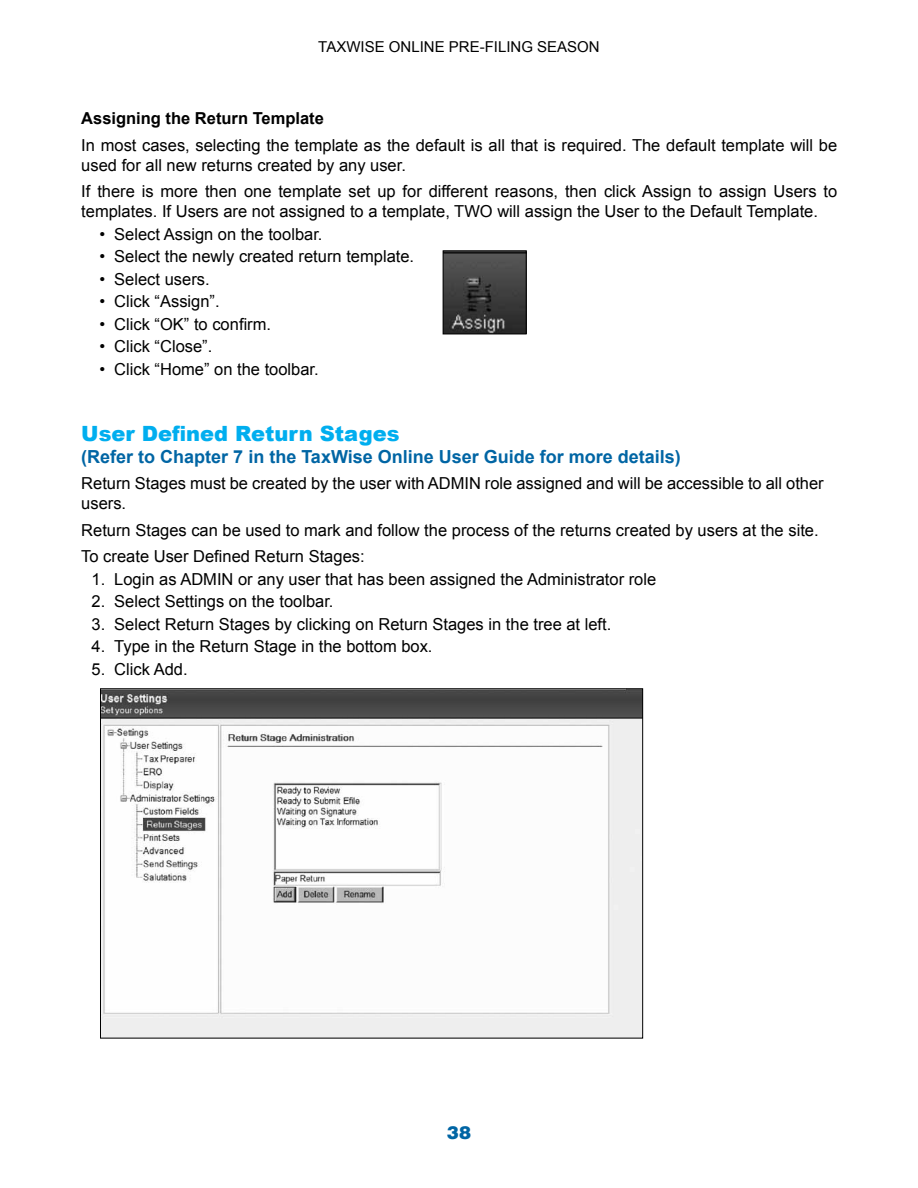
<style>
.page{position:relative;width:918px;height:1188px;background:#fff}
.page>*{position:absolute;margin:0;border:0;box-sizing:border-box;transform-origin:0 0}
.t1{font:900 21px "Arial";color:#00aeef}
.t2{font:700 18px "Arial";color:#0065a4}
.t3{font:900 18px "Helvetica LT Std";color:#0065a4}
.t4{font:16.5px/19.8px "Arial";color:#000}
.t5{font:700 16.5px "Arial";color:#000}
.t6{font:15px "Arial";color:#000}
</style>
<div class="page">
<img style="left:445px;top:253px;width:79px;height:79px">
<div style="left:443px;top:251px;width:83px;height:83px;border:1px solid #000"></div>
<img style="left:102px;top:690px;width:539px;height:346px">
<p class="t6" style="left:318px;top:37px;width:183px">TaxWise Online PRE-FILIN</p>
<p class="t6" style="left:521px;top:37px;width:27px">G SEAS</p>
<p class="t6" style="left:577px;top:37px;width:22px">ON</p>
<p class="t5" style="left:81px;top:108px;width:244px">Assigning the Return Template</p>
<p class="t4" style="left:81px;top:135px;width:757px">In most cases, selecting the template as the default is all that is required. The default template will be used for all new returns created by any user.</p>
<p class="t4" style="left:81px;top:182px;width:758px">If there is more then one template set up for different reasons, then click Assign to assign Users to templates. If Users are not assigned to a template, TWO will assign the User to the Default Template.</p>
<p class="t4" style="left:100px;top:224px;width:225px">• Select Assign on the toolbar.</p>
<p class="t4" style="left:100px;top:247px;width:316px">• Select the newly created return template.</p>
<p class="t4" style="left:100px;top:269px;width:112px">• Select users.</p>
<p class="t4" style="left:100px;top:292px;width:122px">• Click “Assign”.</p>
<p class="t4" style="left:100px;top:314px;width:173px">• Click “OK” to confirm.</p>
<p class="t4" style="left:100px;top:337px;width:114px">• Click “Close”.</p>
<p class="t4" style="left:100px;top:359px;width:221px">• Click “Home” on the toolbar.</p>
<p class="t1" style="left:81px;top:422px;width:320px">User Defined Return Stages</p>
<p class="t2" style="left:81px;top:445px;width:601px">(Refer to Chapter 7 in the TaxWise Online User Guide for more details)</p>
<p class="t4" style="left:81px;top:474px;width:744px">Return Stages must be created by the user with ADMIN role assigned and will be accessible to all other users.</p>
<p class="t4" style="left:81px;top:517px;width:739px;line-height:26.5px">Return Stages can be used to mark and follow the process of the returns created by users at the site.<br>To create User Defined Return Stages:</p>
<p class="t4" style="left:92px;top:569px;width:566px">1. Login as ADMIN or any user that has been assigned the Administrator role</p>
<p class="t4" style="left:92px;top:592px;width:243px">2. Select Settings on the toolbar.</p>
<p class="t4" style="left:92px;top:614px;width:521px">3. Select Return Stages by clicking on Return Stages in the tree at left.</p>
<p class="t4" style="left:92px;top:637px;width:343px">4. Type in the Return Stage in the bottom box.</p>
<p class="t4" style="left:92px;top:659px;width:98px">5. Click Add.</p>
<p class="t3" style="left:447px;top:1121px;width:26px">38</p>
</div>
